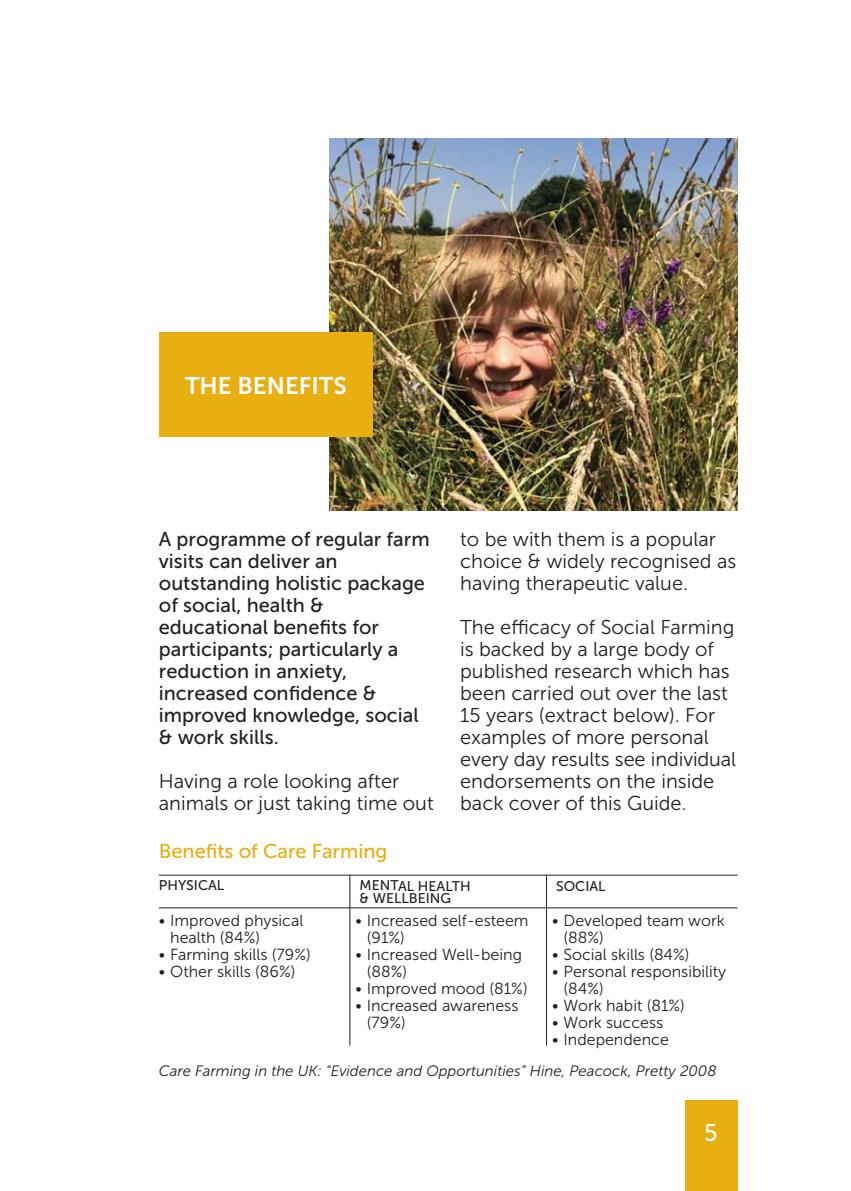
<style>
.page{position:relative;width:851px;height:1191px;background:#fff}
.page>*{position:absolute;margin:0;border:0;box-sizing:border-box;transform-origin:0 0}
.t1{font:24px "Museo Sans 700";color:#fff}
.t2{font:24px "Museo Sans 500";color:#fff}
.t3{font:20px/22px "Museo Sans 300";color:#231f20}
.t4{font:20px/22px "Museo Sans 500";color:#231f20}
.t5{font:20px "Museo Sans 500";color:#e9ae10}
.t6{font:16px/17px "Museo Sans 300";color:#231f20}
.t7{font:italic 15px "Museo Sans 300";color:#231f20}
.t8{font:14px "Museo Sans 500";color:#231f20}
</style>
<div class="page">
<img style="left:329px;top:138px;width:408px;height:372px">
<div style="left:159px;top:332px;width:213px;height:105px;background:#e9ae10"></div>
<div style="left:684px;top:1100px;width:53px;height:91px;background:#e9ae10"></div>
<hr style="left:159px;top:907px;width:578px;height:1px;background:#231f20">
<hr style="left:159px;top:874px;width:578px;height:1px;background:#231f20">
<hr style="left:349px;top:875px;width:1px;height:170px;background:#231f20">
<hr style="left:546px;top:875px;width:1px;height:170px;background:#231f20">
<p class="t1" style="left:185px;top:377px;width:163px">THE BENEFITS</p>
<p class="t4" style="left:159px;top:530px;width:272px">A programme of regular farm visits can deliver an outstanding holistic package of social, health &amp; educational benefits for participants; particularly a reduction in anxiety, increased confidence &amp; improved knowledge, social &amp; work skills.</p>
<p class="t3" style="left:159px;top:772px;width:276px">Having a role looking after animals or just taking time out</p>
<p class="t3" style="left:460px;top:530px;width:277px">to be with them is a popular choice &amp; widely recognised as having therapeutic value.</p>
<p class="t3" style="left:460px;top:618px;width:277px">The efficacy of Social Farming is backed by a large body of published research which has been carried out over the last<br>15 years (extract below). For examples of more personal every day results see individual endorsements on the inside back cover of this Guide.</p>
<p class="t5" style="left:159px;top:844px;width:230px">Benefits of Care Farming</p>
<p class="t8" style="left:159px;top:880px;width:67px">PHYSICAL</p>
<p class="t8" style="left:359px;top:880px;width:113px">MENTAL HEALTH</p>
<p class="t8" style="left:556px;top:881px;width:51px">SOCIAL</p>
<p class="t8" style="left:359px;top:893px;width:93px">&amp; WELLBEING</p>
<p class="t6" style="left:170px;top:913px;width:135px;text-indent:-11px">• Improved physical health (84%)</p>
<p class="t6" style="left:159px;top:947px;width:153px">• Farming skills (79%)</p>
<p class="t6" style="left:159px;top:964px;width:138px">• Other skills (86%)</p>
<p class="t6" style="left:367px;top:913px;width:163px;text-indent:-11px">• Increased self-esteem (91%)</p>
<p class="t6" style="left:367px;top:947px;width:157px;text-indent:-11px">• Increased Well-being (88%)</p>
<p class="t6" style="left:355px;top:981px;width:173px">• Improved mood (81%)</p>
<p class="t6" style="left:367px;top:998px;width:153px;text-indent:-11px">• Increased awareness (79%)</p>
<p class="t6" style="left:563px;top:913px;width:163px;text-indent:-11px">• Developed team work (88%)</p>
<p class="t6" style="left:552px;top:947px;width:139px">• Social skills (84%)</p>
<p class="t6" style="left:563px;top:964px;width:164px;text-indent:-11px">• Personal responsibility (84%)</p>
<p class="t6" style="left:552px;top:998px;width:134px">• Work habit (81%)</p>
<p class="t6" style="left:552px;top:1015px;width:112px">• Work success</p>
<p class="t6" style="left:552px;top:1032px;width:118px">• Independence</p>
<p class="t7" style="left:159px;top:1065px;width:559px">Care Farming in the UK: “Evidence and Opportunities” Hine, Peacock, Pretty 2008</p>
<p class="t2" style="left:704px;top:1124px;width:15px">5</p>
</div>
